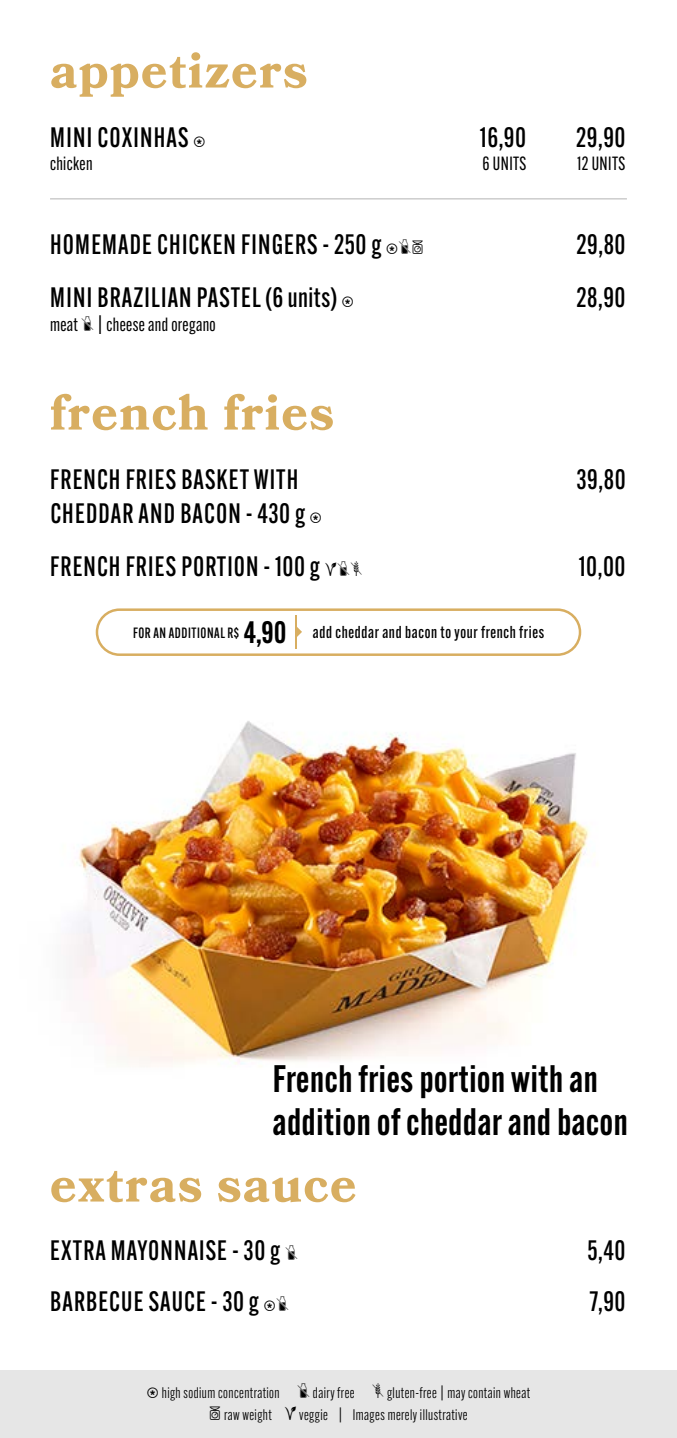
<style>
.page{position:relative;width:677px;height:1438px;background:#fff}
.page>*{position:absolute;margin:0;border:0;box-sizing:border-box;transform-origin:0 0}
.t1{font:700 50px "Bookmania";letter-spacing:.03em;color:#d8ae61}
.t2{font:600 37.5px/42.5px "Alternate Gothic Cond ATF";letter-spacing:.02em;color:#000}
.t3{font:500 27.5px/52.9px "Alternate Gothic Cond ATF";letter-spacing:.04em;color:#000}
.t4{font:18.75px "Alternate Gothic Cond ATF";letter-spacing:.02em;color:#000}
.t5{font:500 16.88px "Alternate Gothic Cond ATF";letter-spacing:.04em;color:#000}
.t6{font:15px/22.5px "Alternate Gothic Cond ATF";letter-spacing:.03em;color:#000;text-align:center}
.s1{font-family:"Icon Cardapio";font-weight:400;font-size:18.75px}
.s2{font-family:"Icon Cardapio"}
.s3{font-size:14.62px}
.s4{font-weight:600;font-size:30.38px}
.s5{font-family:"Icon Cardapio";font-size:18.75px}
</style>
<div class="page">
<hr style="left:50px;top:198px;width:576px;height:1px;background:#b3b3b3">
<img style="left:69px;top:721px;width:526px;height:346px">
<div style="left:0;top:1370px;width:676px;height:68px;background:#e6e6e6"></div>
<hr style="left:295px;top:615px;width:1px;height:34px;background:#d8ae61">
<svg style="left:296px;top:626px;width:6px;height:12px"></svg>
<div style="left:96px;top:608px;width:485px;height:48px;border:2px solid #d8ae61;border-radius:22px"></div>
<h1 class="t1" style="left:50px;top:41px;width:259px">appetizers</h1>
<p class="t3" style="left:50px;top:110px;width:156px">MINI COXINHAS <span class="s1">S</span></p>
<p class="t3" style="left:479px;top:110px;width:48px">16,90</p>
<p class="t3" style="left:575px;top:110px;width:51px">29,90</p>
<p class="t4" style="left:50px;top:152px;width:44px">chicken</p>
<p class="t4" style="left:482px;top:152px;width:45px">6 UNITS</p>
<p class="t4" style="left:577px;top:152px;width:50px">12 UNITS</p>
<p class="t3" style="left:50px;top:218px;width:374px">HOMEMADE CHICKEN FINGERS - 250 g <span class="s1">SLP</span></p>
<p class="t3" style="left:576px;top:218px;width:51px">29,80</p>
<p class="t3" style="left:50px;top:271px;width:304px">MINI BRAZILIAN PASTEL (6 units) <span class="s1">S</span></p>
<p class="t3" style="left:576px;top:271px;width:51px">28,90</p>
<p class="t4" style="left:50px;top:313px;width:167px">meat <span class="s2">l</span> | cheese and oregano</p>
<h1 class="t1" style="left:50px;top:383px;width:285px">french fries</h1>
<p class="t3" style="left:50px;top:452px;width:249px">FRENCH FRIES BASKET WITH</p>
<p class="t3" style="left:576px;top:452px;width:51px">39,80</p>
<p class="t3" style="left:50px;top:486px;width:313px">CHEDDAR AND BACON - 430 g <span class="s1">S<br></span>FRENCH FRIES PORTION - 100 g <span class="s1">VLG</span></p>
<p class="t3" style="left:578px;top:539px;width:48px">10,00</p>
<p class="t5" style="left:133px;top:622px;width:412px"><span class="s3">FOR AN ADDITIONAL R$</span> <span class="s4">4,90</span> add cheddar and bacon to your french fries</p>
<h2 class="t2" style="left:273px;top:1057px;width:356px">French fries portion with an addition of cheddar and bacon</h2>
<h1 class="t1" style="left:50px;top:1155px;width:308px">extras sauce</h1>
<p class="t3" style="left:50px;top:1223px;width:249px">EXTRA MAYONNAISE - 30 g <span class="s1">L</span></p>
<p class="t3" style="left:587px;top:1223px;width:40px">5,40</p>
<p class="t3" style="left:50px;top:1275px;width:240px">BARBECUE SAUCE - 30 g <span class="s1">SL</span></p>
<p class="t3" style="left:589px;top:1275px;width:37px">7,90</p>
<p class="t6" style="left:147px;top:1381px;width:384px"><span class="s5">S</span> high sodium concentration <span class="s5">l</span> dairy free <span class="s5">g</span> gluten-free | may contain wheat<br><span class="s5">P</span> raw weight <span class="s5">v</span> veggie | Images merely illustrative</p>
</div>
